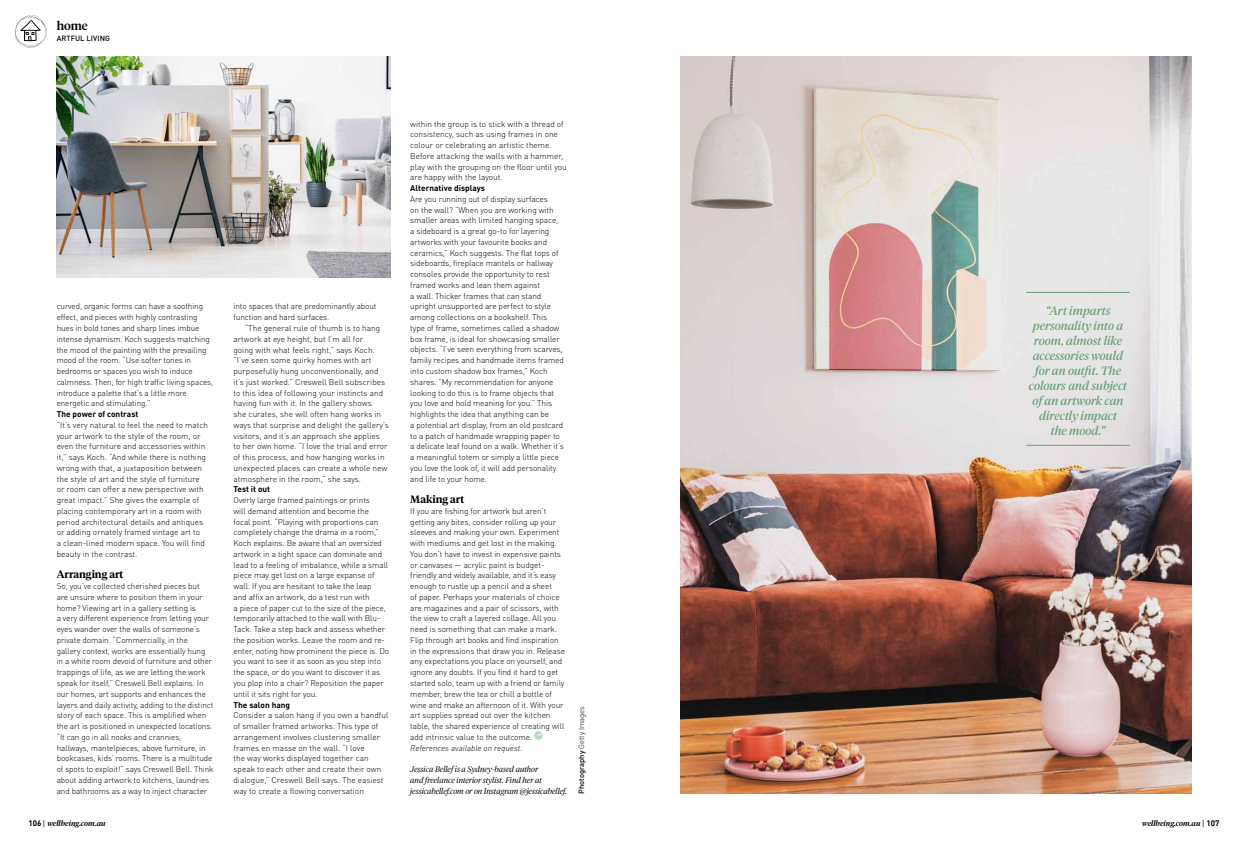
<style>
.page{position:relative;width:1248px;height:851px;background:#fff}
.page>*{position:absolute;margin:0;border:0;box-sizing:border-box;transform-origin:0 0}
.t1{font:italic 12px/15px "Tiempos Headline";color:#679f76;text-align:center}
.t2{font:500 12px "Tiempos Headline";color:#000}
.t3{font:600 10.5px "Tiempos Headline";color:#000}
.t4{font:300 8.2px/10.7px "DINOT";letter-spacing:-.01em;color:#000}
.t5{font:700 8.2px "DINOT";color:#000}
.t6{font:italic 300 8.2px "DINOT";color:#000}
.t7{font:italic 300 8px/10.8px "Tiempos Headline";color:#000}
.t8{font:italic 500 7.5px "Tiempos Headline";color:#000}
.t9{font:500 7.5px "DINOT";color:#000}
.s1{font-weight:300}
.s2{font-family:"DINOT";font-weight:700;font-style:normal;font-size:8px}
.s3{font-weight:700;font-style:normal;font-size:8px}
</style>
<div class="page">
<svg style="left:534px;top:731px;width:10px;height:8px"></svg>
<img style="left:57px;top:57px;width:333px;height:220px">
<img style="left:680px;top:57px;width:511px;height:736px">
<hr style="left:1026px;top:292px;width:103px;height:1px;background:#679f76">
<hr style="left:1026px;top:445px;width:103px;height:1px;background:#679f76">
<svg style="left:15px;top:15px;width:32px;height:33px"></svg>
<h1 class="t2" style="left:57px;top:18px;width:33px">home</h1>
<p class="t9" style="left:57px;top:34px;width:55px">ARTFUL LIVING</p>
<p class="t4" style="left:57px;top:301px;width:158px">curved, organic forms can have a soothing effect, and pieces with highly contrasting hues in bold tones and sharp lines imbue intense dynamism. Koch suggests matching the mood of the painting with the prevailing mood of the room. “Use softer tones in bedrooms or spaces you wish to induce calmness. Then, for high traffic living spaces, introduce a palette that’s a little more energetic and stimulating.”</p>
<p class="t5" style="left:57px;top:408px;width:83px">The power of contrast</p>
<p class="t4" style="left:57px;top:419px;width:153px">“It’s very natural to feel the need to match your artwork to the style of the room, or even the furniture and accessories within it,” says Koch. “And while there is nothing wrong with that, a juxtaposition between the style of art and the style of furniture or room can offer a new perspective with great impact.” She gives the example of placing contemporary art in a room with period architectural details and antiques or adding ornately framed vintage art to<br>a clean-lined modern space. You will find beauty in the contrast.</p>
<p class="t3" style="left:57px;top:567px;width:68px">Arranging art</p>
<p class="t4" style="left:57px;top:580px;width:158px">So, you’ve collected cherished pieces but<br>are unsure where to position them in your home? Viewing art in a gallery setting is<br>a very different experience from letting your eyes wander over the walls of someone’s private domain. “Commercially, in the gallery context, works are essentially hung in a white room devoid of furniture and other trappings of life, as we are letting the work speak for itself,” Creswell Bell explains. In our homes, art supports and enhances the layers and daily activity, adding to the distinct story of each space. This is amplified when the art is positioned in unexpected locations. “It can go in all nooks and crannies, hallways, mantelpieces, above furniture, in bookcases, kids’ rooms. There is a multitude of spots to exploit!” says Creswell Bell. Think about adding artwork to kitchens, laundries and bathrooms as a way to inject character</p>
<p class="t4" style="left:233px;top:301px;width:144px">into spaces that are predominantly about function and hard surfaces.</p>
<p class="t4" style="left:233px;top:322px;width:157px;text-indent:11px">“The general rule of thumb is to hang artwork at eye height, but I’m all for<br>going with what feels right,” says Koch. “I’ve seen some quirky homes with art purposefully hung unconventionally, and it’s just worked.” Creswell Bell subscribes to this idea of following your instincts and having fun with it. In the gallery shows<br>she curates, she will often hang works in ways that surprise and delight the gallery’s visitors, and it’s an approach she applies to her own home. “I love the trial and error of this process, and how hanging works in unexpected places can create a whole new atmosphere in the room,” she says.</p>
<p class="t5" style="left:233px;top:484px;width:38px">Test it out</p>
<p class="t4" style="left:233px;top:494px;width:157px">Overly large framed paintings or prints<br>will demand attention and become the<br>focal point. “Playing with proportions can completely change the drama in a room,” Koch explains. Be aware that an oversized artwork in a tight space can dominate and lead to a feeling of imbalance, while a small piece may get lost on a large expanse of wall. If you are hesitant to take the leap<br>and affix an artwork, do a test run with<br>a piece of paper cut to the size of the piece, temporarily attached to the wall with Blu-Tack. Take a step back and assess whether the position works. Leave the room and re&shy;enter, noting how prominent the piece is. Do you want to see it as soon as you step into the space, or do you want to discover it as you plop into a chair? Reposition the paper until it sits right for you.</p>
<p class="t5" style="left:233px;top:699px;width:58px">The salon hang</p>
<p class="t4" style="left:233px;top:709px;width:156px">Consider a salon hang if you own a handful of smaller framed artworks. This type of arrangement involves clustering smaller frames en masse on the wall. “I love<br>the way works displayed together can speak to each other and create their own dialogue,” Creswell Bell says. The easiest way to create a flowing conversation</p>
<p class="t4" style="left:410px;top:118px;width:158px">within the group is to stick with a thread of consistency, such as using frames in one colour or celebrating an artistic theme.<br>Before attacking the walls with a hammer, play with the grouping on the floor until you are happy with the layout.</p>
<p class="t5" style="left:410px;top:183px;width:76px">Alternative displays</p>
<p class="t4" style="left:410px;top:193px;width:155px">Are you running out of display surfaces<br>on the wall? “When you are working with smaller areas with limited hanging space, a sideboard is a great go-to for layering artworks with your favourite books and ceramics,” Koch suggests. The flat tops of sideboards, fireplace mantels or hallway consoles provide the opportunity to rest framed works and lean them against<br>a wall. Thicker frames that can stand upright unsupported are perfect to style among collections on a bookshelf. This type of frame, sometimes called a shadow box frame, is ideal for showcasing smaller objects. “I’ve seen everything from scarves, family recipes and handmade items framed into custom shadow box frames,” Koch shares. “My recommendation for anyone looking to do this is to frame objects that you love and hold meaning for you.” This highlights the idea that anything can be<br>a potential art display, from an old postcard to a patch of handmade wrapping paper to a delicate leaf found on a walk. Whether it’s a meaningful totem or simply a little piece you love the look of, it will add personality and life to your home.</p>
<p class="t3" style="left:410px;top:492px;width:55px">Making art</p>
<p class="t4" style="left:410px;top:505px;width:156px">If you are fishing for artwork but aren’t getting any bites, consider rolling up your sleeves and making your own. Experiment with mediums and get lost in the making.<br>You don’t have to invest in expensive paints or canvases — acrylic paint is budget&shy;friendly and widely available, and it’s easy enough to rustle up a pencil and a sheet<br>of paper. Perhaps your materials of choice are magazines and a pair of scissors, with the view to craft a layered collage. All you need is something that can make a mark.<br>Flip through art books and find inspiration in the expressions that draw you in. Release any expectations you place on yourself, and ignore any doubts. If you find it hard to get started solo, team up with a friend or family member, brew the tea or chill a bottle of wine and make an afternoon of it. With your art supplies spread out over the kitchen table, the shared experience of creating will add intrinsic value to the outcome.</p>
<p class="t6" style="left:410px;top:742px;width:114px">References available on request.</p>
<p class="t7" style="left:410px;top:763px;width:158px">Jessica Bellef is a Sydney-based author<br>and freelance interior stylist. Find her at jessicabellef.com or on Instagram @jessicabellef.</p>
<p class="t9" style="left:576px;top:793px;width:89px;rotate:-90deg">PHOTOGRAPHY <span class="s1">Getty Images</span></p>
<h1 class="t1" style="left:1028px;top:302px;width:100px">“Art imparts personality into a room, almost like accessories would for an outfit. The colours and subject of an artwork can directly impact<br>the mood.”</h1>
<p class="t8" style="left:28px;top:818px;width:79px"><span class="s2">106</span> <span class="s3">|</span> wellbeing.com.au</p>
<p class="t8" style="left:1141px;top:818px;width:79px">wellbeing.com.au <span class="s3">|</span> <span class="s2">107</span></p>
</div>
